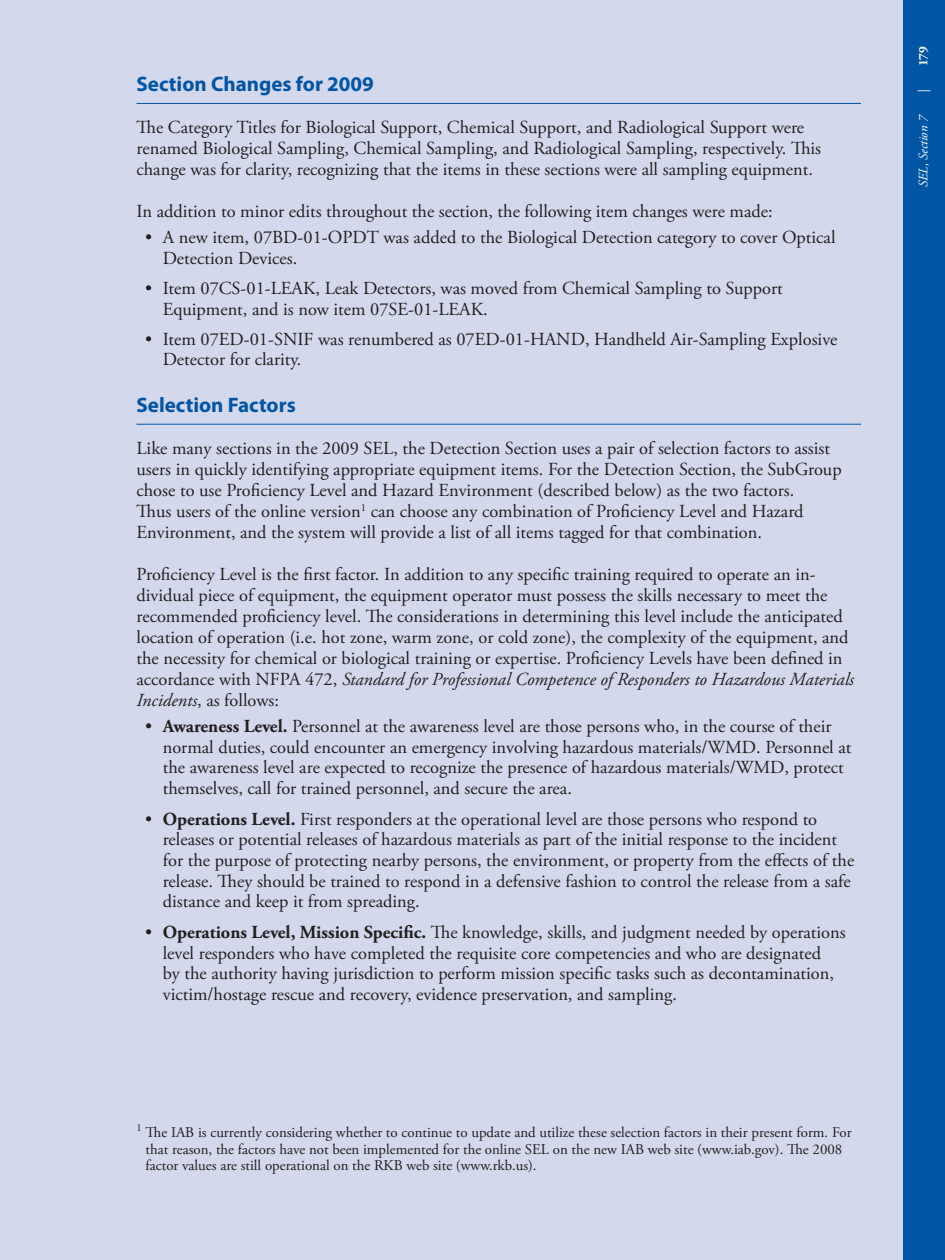
<style>
.page{position:relative;width:945px;height:1260px;background:#d3d8ec}
.page>*{position:absolute;margin:0;border:0;box-sizing:border-box;transform-origin:0 0}
.t1{font:700 21px "Myriad Pro";color:#0155a5}
.t2{font:18.38px/20.7px "Adobe Garamond Pro";color:#231f20}
.t3{font:14.88px/16.6px "Adobe Garamond Pro";color:#231f20}
.t4{font:italic 13.12px "Adobe Garamond Pro";color:#fff}
.t5{font:700 13.12px "Adobe Garamond Pro";color:#fff}
.s1{font-style:italic}
.s2{font-weight:700}
</style>
<div class="page">
<div style="left:903px;top:0;width:42px;height:1260px;background:#0155a5"></div>
<hr style="left:136px;top:103px;width:725px;height:1px;background:#0155a5">
<hr style="left:136px;top:424px;width:725px;height:1px;background:#0155a5">
<p class="t1" style="left:136px;top:72px;width:239px">Section Changes for 2009</p>
<p class="t2" style="left:136px;top:117px;width:686px">The Category Titles for Biological Support, Chemical Support, and Radiological Support were renamed Biological Sampling, Chemical Sampling, and Radiological Sampling, respectively. This change was for clarity, recognizing that the items in these sections were all sampling equipment.</p>
<p class="t2" style="left:136px;top:202px;width:638px">In addition to minor edits throughout the section, the following item changes were made:</p>
<p class="t2" style="left:163px;top:227px;width:674px;text-indent:-17px">• A new item, 07BD-01-OPDT was added to the Biological Detection category to cover Optical<br>Detection Devices.</p>
<p class="t2" style="left:163px;top:278px;width:622px;text-indent:-17px">• Item 07CS-01-LEAK, Leak Detectors, was moved from Chemical Sampling to Support<br>Equipment, and is now item 07SE-01-LEAK.</p>
<p class="t2" style="left:163px;top:329px;width:676px;text-indent:-17px">• Item 07ED-01-SNIF was renumbered as 07ED-01-HAND, Handheld Air-Sampling Explosive<br>Detector for clarity.</p>
<p class="t1" style="left:136px;top:393px;width:161px">Selection Factors</p>
<p class="t2" style="left:136px;top:438px;width:707px">Like many sections in the 2009 SEL, the Detection Section uses a pair of selection factors to assist users in quickly identifying appropriate equipment items. For the Detection Section, the SubGroup chose to use Proficiency Level and Hazard Environment (described below) as the two factors.<br>Thus users of the online version<sup>1</sup> can choose any combination of Proficiency Level and Hazard Environment, and the system will provide a list of all items tagged for that combination.</p>
<p class="t2" style="left:137px;top:564px;width:719px">Proficiency Level is the first factor. In addition to any specific training required to operate an in&shy;dividual piece of equipment, the equipment operator must possess the skills necessary to meet the recommended proficiency level. The considerations in determining this level include the anticipated location of operation (i.e. hot zone, warm zone, or cold zone), the complexity of the equipment, and the necessity for chemical or biological training or expertise. Proficiency Levels have been defined in accordance with NFPA 472, <span class="s1">Standard for Professional Competence of Responders to Hazardous Materials Incidents</span>, as follows:</p>
<p class="t2" style="left:163px;top:717px;width:690px;text-indent:-17px">• <span class="s2">Awareness Level.</span> Personnel at the awareness level are those persons who, in the course of their normal duties, could encounter an emergency involving hazardous materials/WMD. Personnel at the awareness level are expected to recognize the presence of hazardous materials/WMD, protect themselves, call for trained personnel, and secure the area.</p>
<p class="t2" style="left:163px;top:809px;width:693px;text-indent:-17px">• <span class="s2">Operations Level.</span> First responders at the operational level are those persons who respond to releases or potential releases of hazardous materials as part of the initial response to the incident for the purpose of protecting nearby persons, the environment, or property from the effects of the release. They should be trained to respond in a defensive fashion to control the release from a safe distance and keep it from spreading.</p>
<p class="t2" style="left:163px;top:922px;width:685px;text-indent:-17px">• <span class="s2">Operations Level, Mission Specific.</span> The knowledge, skills, and judgment needed by operations level responders who have completed the requisite core competencies and who are designated<br>by the authority having jurisdiction to perform mission specific tasks such as decontamination, victim/hostage rescue and recovery, evidence preservation, and sampling.</p>
<p class="t3" style="left:146px;top:1124px;width:708px;text-indent:-9px"><sup>1</sup> The IAB is currently considering whether to continue to update and utilize these selection factors in their present form. For that reason, the factors have not been implemented for the online SEL on the new IAB web site (www.iab.gov). The 2008 factor values are still operational on the RKB web site (www.rkb.us).</p>
<p class="t5" style="left:916px;top:66px;width:22px;rotate:-90deg">179</p>
<p class="t4" style="left:915px;top:93px;width:5px;rotate:-90deg">|</p>
<p class="t4" style="left:915px;top:187px;width:74px;rotate:-90deg">SEL, Section 7</p>
</div>
